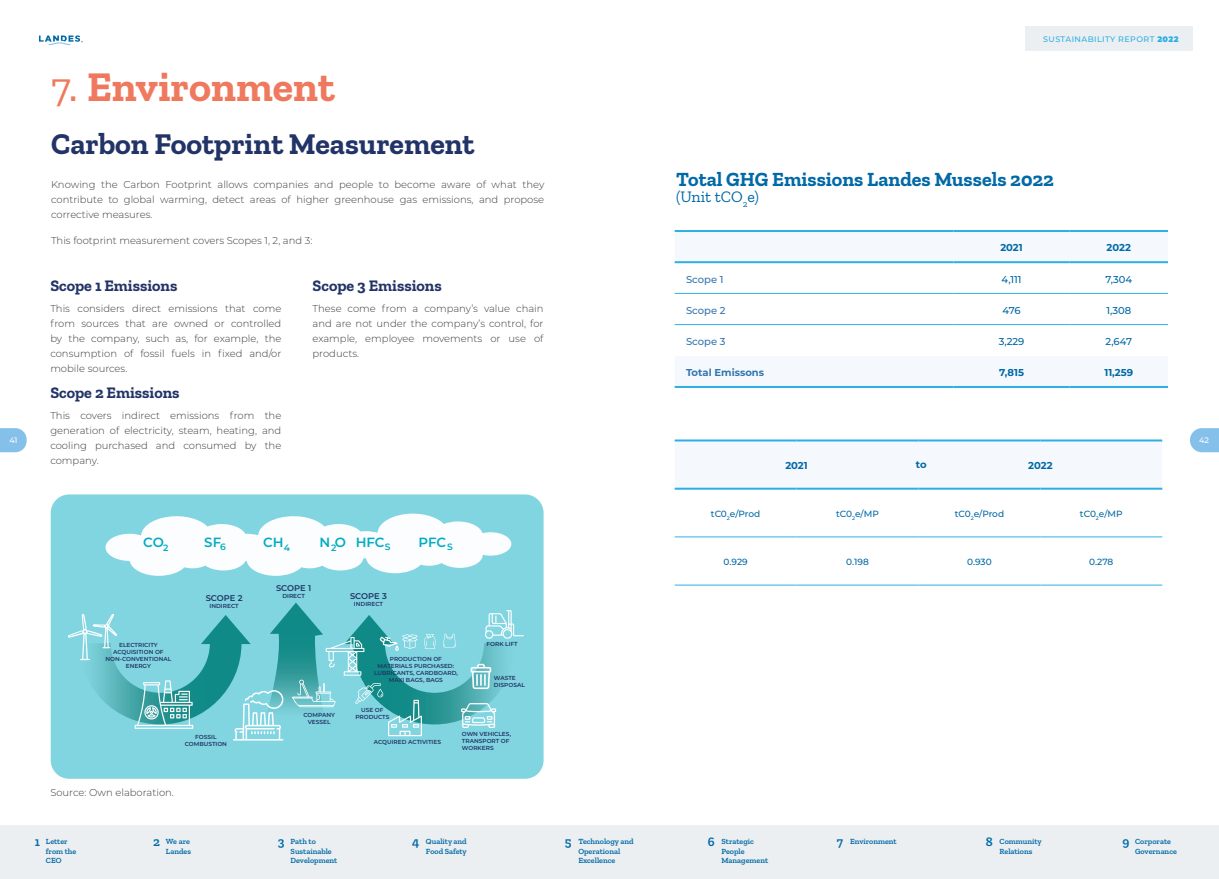
<style>
.page{position:relative;width:1219px;height:879px;background:#fff}
.page>*{position:absolute;margin:0;border:0;box-sizing:border-box;transform-origin:0 0}
.t1{font:700 42px "Zilla Slab";color:#ef795e}
.t2{font:700 30px "Zilla Slab";color:#223367}
.t3{font:700 20px "Zilla Slab";color:#0069a6}
.t4{font:700 16px "Zilla Slab";color:#223367}
.t5{font:16px "Zilla Slab";color:#0069a6}
.t6{font:600 13.3px "Montserrat";letter-spacing:-.01em;color:#03acc1}
.t7{font:600 13px "Zilla Slab";color:#0069a6}
.t8{font:300 10px/15px "Montserrat";color:#3c3c3b;text-align:justify}
.t9{font:700 10px "Montserrat";color:#0069a6}
.t10{font:500 10px "Montserrat";color:#0069a6}
.t11{font:500 10px "Montserrat";color:#3375af}
.t12{font:700 10px "Montserrat";color:#3375af}
.t13{font:500 9px "Montserrat";color:#0069a6}
.t14{font:600 8.3px "Montserrat";letter-spacing:-.005em;color:#213365}
.t15{font:600 8px/9.6px "Zilla Slab";color:#0069a6}
.t16{font:500 8px "Montserrat";letter-spacing:.05em;color:#2eafe4}
.t17{font:500 8px "Montserrat";color:#fff}
.t18{font:600 5.8px/7px "Montserrat";color:#213365;text-align:center}
.s1{font-weight:900}
.s2{font-weight:400}
.s3{font-size:13px}
</style>
<div class="page">
<div style="left:675px;top:441px;width:487px;height:47px;background:#f5f9fe"></div>
<svg style="left:675px;top:537px;width:487px;height:48px"></svg>
<hr style="left:675px;top:536px;width:122px;height:1px;background:#2eafe4">
<hr style="left:797px;top:536px;width:121px;height:1px;background:#2eafe4">
<hr style="left:918px;top:536px;width:122px;height:1px;background:#2eafe4">
<hr style="left:1040px;top:536px;width:122px;height:1px;background:#2eafe4">
<hr style="left:675px;top:585px;width:122px;height:1px;background:#2eafe4">
<hr style="left:797px;top:585px;width:121px;height:1px;background:#2eafe4">
<hr style="left:918px;top:585px;width:122px;height:1px;background:#2eafe4">
<hr style="left:1040px;top:585px;width:122px;height:1px;background:#2eafe4">
<hr style="left:675px;top:439px;width:122px;height:2px;background:#2eafe4">
<hr style="left:797px;top:439px;width:121px;height:2px;background:#2eafe4">
<hr style="left:918px;top:439px;width:122px;height:2px;background:#2eafe4">
<hr style="left:1040px;top:439px;width:122px;height:2px;background:#2eafe4">
<hr style="left:675px;top:488px;width:122px;height:2px;background:#2eafe4">
<hr style="left:797px;top:488px;width:121px;height:2px;background:#2eafe4">
<hr style="left:918px;top:488px;width:122px;height:2px;background:#2eafe4">
<hr style="left:1040px;top:488px;width:122px;height:2px;background:#2eafe4">
<div style="left:675px;top:232px;width:493px;height:154px;background:#f5f9fe"></div>
<svg style="left:675px;top:263px;width:493px;height:93px"></svg>
<hr style="left:675px;top:293px;width:278px;height:1px;background:#2eafe4">
<hr style="left:953px;top:293px;width:117px;height:1px;background:#2eafe4">
<hr style="left:1070px;top:293px;width:98px;height:1px;background:#2eafe4">
<hr style="left:675px;top:324px;width:278px;height:1px;background:#2eafe4">
<hr style="left:953px;top:324px;width:117px;height:1px;background:#2eafe4">
<hr style="left:1070px;top:324px;width:98px;height:1px;background:#2eafe4">
<hr style="left:675px;top:230px;width:278px;height:2px;background:#2eafe4">
<hr style="left:953px;top:230px;width:117px;height:2px;background:#2eafe4">
<hr style="left:1070px;top:230px;width:98px;height:2px;background:#2eafe4">
<hr style="left:675px;top:261px;width:278px;height:2px;background:#2eafe4">
<hr style="left:953px;top:261px;width:117px;height:2px;background:#2eafe4">
<hr style="left:1070px;top:261px;width:98px;height:2px;background:#2eafe4">
<hr style="left:675px;top:386px;width:278px;height:2px;background:#2eafe4">
<hr style="left:953px;top:386px;width:117px;height:2px;background:#2eafe4">
<hr style="left:1070px;top:386px;width:98px;height:2px;background:#2eafe4">
<div style="left:51px;top:494px;width:493px;height:285px;background:#81d5e0"></div>
<svg style="left:105px;top:513px;width:406px;height:63px"></svg>
<svg style="left:68px;top:602px;width:456px;height:138px"></svg>
<svg style="left:39px;top:35px;width:44px;height:10px"></svg>
<div style="left:1025px;top:26px;width:168px;height:24px;background:#eceff1"></div>
<div style="left:0;top:825px;width:1219px;height:54px;background:#eceff1"></div>
<svg style="left:0;top:428px;width:27px;height:24px"></svg>
<svg style="left:1190px;top:428px;width:29px;height:24px"></svg>
<p class="t16" style="left:1043px;top:34px;width:137px">SUSTAINABILITY REPORT <span class="s1">2022</span></p>
<h1 class="t1" style="left:51px;top:63px;width:285px"><span class="s2">7.</span> Environment</h1>
<h2 class="t2" style="left:51px;top:127px;width:425px">Carbon Footprint Measurement</h2>
<p class="t8" style="left:51px;top:176px;width:495px">Knowing the Carbon Footprint allows companies and people to become aware of what they contribute to global warming, detect areas of higher greenhouse gas emissions, and propose corrective measures.</p>
<p class="t8" style="left:51px;top:233px;width:263px">This footprint measurement covers Scopes 1, 2, and 3:</p>
<h3 class="t4" style="left:50px;top:277px;width:129px">Scope 1 Emissions</h3>
<p class="t8" style="left:50px;top:300px;width:233px">This considers direct emissions that come from sources that are owned or controlled by the company, such as, for example, the consumption of fossil fuels in fixed and/or mobile sources.</p>
<h3 class="t4" style="left:50px;top:384px;width:131px">Scope 2 Emissions</h3>
<p class="t8" style="left:50px;top:407px;width:233px">This covers indirect emissions from the generation of electricity, steam, heating, and cooling purchased and consumed by the company.</p>
<h3 class="t3" style="left:676px;top:168px;width:379px">Total GHG Emissions Landes Mussels 2022</h3>
<h3 class="t5" style="left:676px;top:188px;width:84px">(Unit tCO<sub>2</sub>e)</h3>
<p class="t9" style="left:1000px;top:241px;width:24px">2021</p>
<p class="t9" style="left:1107px;top:241px;width:26px">2022</p>
<p class="t11" style="left:686px;top:272px;width:39px">Scope 1</p>
<p class="t10" style="left:1001px;top:272px;width:22px">4,111</p>
<p class="t10" style="left:1105px;top:272px;width:28px">7,304</p>
<p class="t11" style="left:686px;top:303px;width:41px">Scope 2</p>
<p class="t10" style="left:1002px;top:303px;width:20px">476</p>
<p class="t10" style="left:1106px;top:303px;width:26px">1,308</p>
<p class="t11" style="left:686px;top:334px;width:41px">Scope 3</p>
<p class="t10" style="left:999px;top:334px;width:27px">3,229</p>
<p class="t10" style="left:1106px;top:334px;width:28px">2,647</p>
<p class="t12" style="left:686px;top:365px;width:80px">Total Emissons</p>
<p class="t9" style="left:999px;top:365px;width:26px">7,815</p>
<p class="t9" style="left:1104px;top:365px;width:30px">11,259</p>
<h3 class="t4" style="left:313px;top:277px;width:131px">Scope 3 Emissions</h3>
<p class="t8" style="left:313px;top:300px;width:233px">These come from a company’s value chain and are not under the company’s control, for example, employee movements or use of products.</p>
<p class="t17" style="left:9px;top:435px;width:10px">41</p>
<p class="t17" style="left:1199px;top:435px;width:11px">42</p>
<p class="t9" style="left:916px;top:457px;width:12px">to</p>
<p class="t9" style="left:785px;top:459px;width:24px">2021</p>
<p class="t9" style="left:1028px;top:459px;width:26px">2022</p>
<h3 class="t6" style="left:143px;top:532px;width:27px">CO<sub>2</sub></h3>
<h3 class="t6" style="left:204px;top:532px;width:23px">SF<sub>6</sub></h3>
<h3 class="t6" style="left:263px;top:532px;width:28px">CH<sub>4</sub></h3>
<h3 class="t6" style="left:320px;top:532px;width:73px">N<sub>2</sub>O HFC<sub>S</sub></h3>
<h3 class="t6" style="left:419px;top:532px;width:36px">PFC<sub>S</sub></h3>
<p class="t18" style="left:105px;top:641px;width:68px">ELECTRICITY<br>ACQUISITION OF<br>NON-CONVENTIONAL<br>ENERGY</p>
<p class="t14" style="left:206px;top:592px;width:38px">SCOPE 2</p>
<p class="t18" style="left:210px;top:602px;width:31px">INDIRECT</p>
<p class="t18" style="left:185px;top:733px;width:44px">FOSSIL<br>COMBUSTION</p>
<p class="t8" style="left:50px;top:784px;width:125px">Source: Own elaboration.</p>
<p class="t14" style="left:276px;top:582px;width:37px">SCOPE 1</p>
<p class="t18" style="left:282px;top:592px;width:24px">DIRECT</p>
<p class="t14" style="left:350px;top:590px;width:38px">SCOPE 3</p>
<p class="t18" style="left:354px;top:600px;width:31px">INDIRECT</p>
<p class="t18" style="left:303px;top:711px;width:33px">COMPANY<br>VESSEL</p>
<p class="t18" style="left:374px;top:655px;width:85px">PRODUCTION OF<br>MATERIALS PURCHASED:<br>LUBRICANTS, CARDBOARD,<br>MAXI BAGS, BAGS</p>
<p class="t18" style="left:355px;top:706px;width:36px">USE OF<br>PRODUCTS</p>
<p class="t18" style="left:486px;top:640px;width:33px">FORK LIFT</p>
<p class="t18" style="left:494px;top:674px;width:33px;text-align:left">WASTE<br>DISPOSAL</p>
<p class="t18" style="left:374px;top:738px;width:69px">ACQUIRED ACTIVITIES</p>
<p class="t18" style="left:462px;top:730px;width:51px;text-align:left">OWN VEHICLES,<br>TRANSPORT OF<br>WORKERS</p>
<p class="t13" style="left:711px;top:508px;width:51px">tC0<sub>2</sub>e/Prod</p>
<p class="t13" style="left:836px;top:508px;width:44px">tC0<sub>2</sub>e/MP</p>
<p class="t13" style="left:955px;top:508px;width:51px">tC0<sub>2</sub>e/Prod</p>
<p class="t13" style="left:1080px;top:508px;width:44px">tC0<sub>2</sub>e/MP</p>
<p class="t13" style="left:723px;top:556px;width:26px">0.929</p>
<p class="t13" style="left:846px;top:556px;width:24px">0.198</p>
<p class="t13" style="left:967px;top:556px;width:26px">0.930</p>
<p class="t13" style="left:1089px;top:556px;width:26px">0.278</p>
<h3 class="t7" style="left:708px;top:834px;width:8px">6</h3>
<p class="t15" style="left:837px;top:836px;width:61px"><span class="s3">7</span> Environment</p>
<p class="t15" style="left:999px;top:836px;width:44px">Community<br>Relations</p>
<h3 class="t7" style="left:986px;top:834px;width:9px">8</h3>
<p class="t15" style="left:1135px;top:836px;width:43px">Corporate<br>Governance</p>
<h3 class="t7" style="left:153px;top:834px;width:8px">2</h3>
<p class="t15" style="left:291px;top:836px;width:48px">Path to<br>Sustainable<br>Development</p>
<h3 class="t7" style="left:278px;top:834px;width:8px">3</h3>
<p class="t15" style="left:426px;top:836px;width:42px">Quality and<br>Food Safety</p>
<h3 class="t7" style="left:412px;top:834px;width:9px">4</h3>
<p class="t15" style="left:578px;top:836px;width:57px">Technology and<br>Operational<br>Excellence</p>
<p class="t15" style="left:46px;top:836px;width:23px">Letter</p>
<h3 class="t7" style="left:1123px;top:834px;width:8px">9</h3>
<p class="t15" style="left:46px;top:846px;width:32px">from the<br>CEO</p>
<h3 class="t7" style="left:565px;top:834px;width:8px">5</h3>
<p class="t15" style="left:721px;top:836px;width:48px">Strategic<br>People<br>Management</p>
<p class="t15" style="left:166px;top:836px;width:27px">We are<br>Landes</p>
<h3 class="t7" style="left:35px;top:834px;width:7px">1</h3>
</div>
